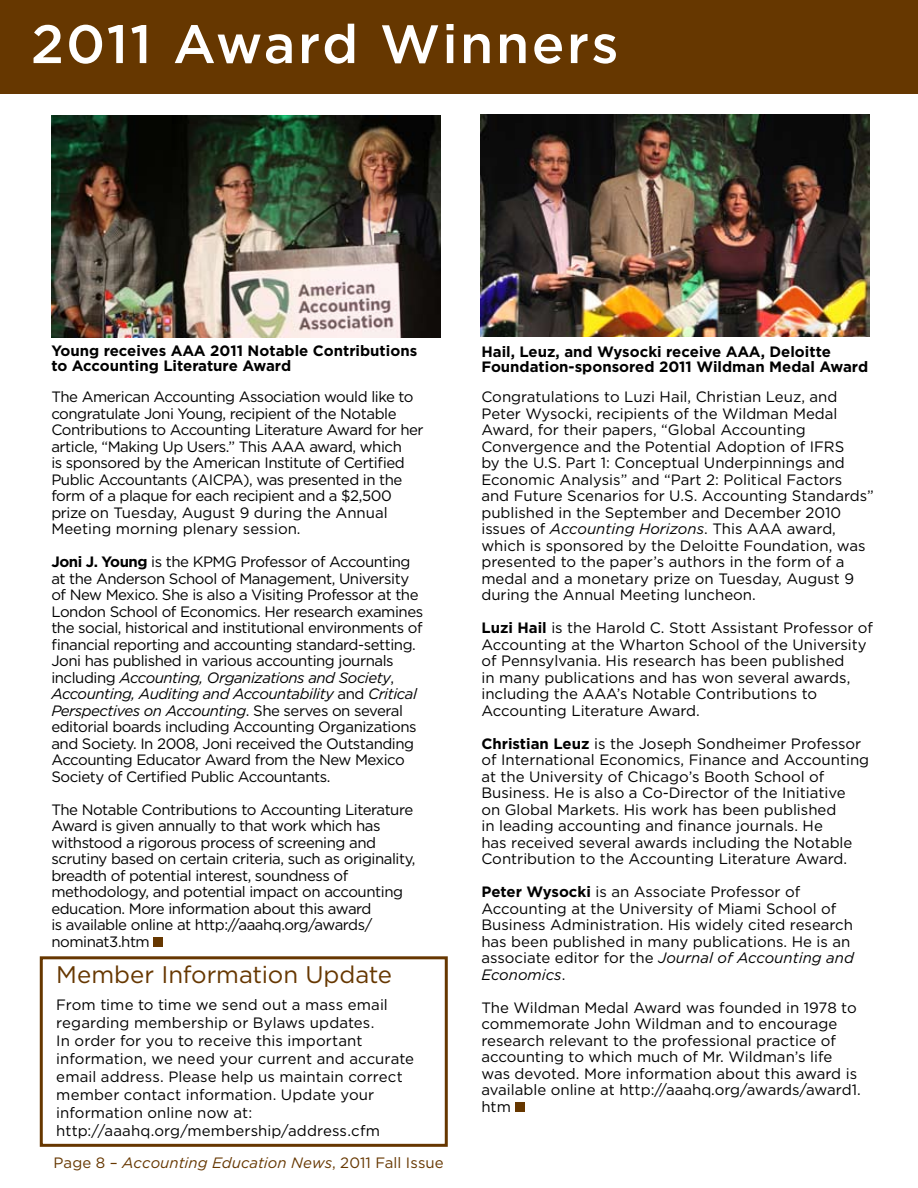
<style>
.page{position:relative;width:918px;height:1188px;background:#fff}
.page>*{position:absolute;margin:0;border:0;box-sizing:border-box;transform-origin:0 0}
.t1{font:500 54px "Gotham";letter-spacing:.04em;color:#fff}
.t2{font:24px "Gotham";color:#663700}
.t3{font:15px/16.5px "Gotham";letter-spacing:-.005em;color:#000}
.t4{font:15px/16.5px "Gotham";letter-spacing:-.03em;color:#000}
.t5{font:700 15px/15px "Gotham";color:#000}
.t6{font:italic 15px "Gotham";color:#663700}
.s1{font-weight:700}
.s2{font-style:italic}
.s3{font-style:normal}
</style>
<div class="page">
<div style="left:515px;top:1102px;width:10px;height:10px;background:#663700"></div>
<div style="left:154px;top:937px;width:9px;height:10px;background:#663700"></div>
<img style="left:480px;top:115px;width:390px;height:222px">
<img style="left:51px;top:115px;width:390px;height:222px">
<div style="left:0;top:0;width:918px;height:94px;background:#663700"></div>
<div style="left:40px;top:956px;width:408px;height:191px;border:3px solid #663700"></div>
<h1 class="t1" style="left:31px;top:9px;width:589px">2011 Award Winners</h1>
<p class="t5" style="left:51px;top:343px;width:367px">Young receives AAA 2011 Notable Contributions to Accounting Literature Award</p>
<p class="t4" style="left:51px;top:388px;width:374px">The American Accounting Association would like to congratulate Joni Young, recipient of the Notable Contributions to Accounting Literature Award for her article, “Making Up Users.” This AAA award, which<br>is sponsored by the American Institute of Certified Public Accountants (AICPA), was presented in the form of a plaque for each recipient and a $2,500 prize on Tuesday, August 9 during the Annual Meeting morning plenary session.</p>
<p class="t4" style="left:51px;top:553px;width:373px"><span class="s1">Joni J. Young</span> is the KPMG Professor of Accounting at the Anderson School of Management, University of New Mexico. She is also a Visiting Professor at the London School of Economics. Her research examines the social, historical and institutional environments of financial reporting and accounting standard-setting.<br>Joni has published in various accounting journals including <span class="s2">Accounting, Organizations and Society</span>, <span class="s2">Accounting, Auditing and Accountability</span> and <span class="s2">Critical Perspectives on Accounting</span>. She serves on several editorial boards including Accounting Organizations and Society. In 2008, Joni received the Outstanding Accounting Educator Award from the New Mexico Society of Certified Public Accountants.</p>
<p class="t4" style="left:51px;top:801px;width:366px">The Notable Contributions to Accounting Literature Award is given annually to that work which has withstood a rigorous process of screening and scrutiny based on certain criteria, such as originality, breadth of potential interest, soundness of methodology, and potential impact on accounting education. More information about this award<br>is available online at http://aaahq.org/awards/ nominat3.htm</p>
<h2 class="t2" style="left:56px;top:960px;width:337px">Member Information Update</h2>
<p class="t3" style="left:56px;top:996px;width:359px;line-height:18px">From time to time we send out a mass email regarding membership or Bylaws updates.<br>In order for you to receive this important information, we need your current and accurate email address. Please help us maintain correct member contact information. Update your information online now at: http://aaahq.org/membership/address.cfm</p>
<p class="t6" style="left:54px;top:1154px;width:392px"><span class="s3">Page 8 –</span> Accounting Education News<span class="s3">, 2011 Fall Issue</span></p>
<p class="t5" style="left:481px;top:344px;width:388px">Hail, Leuz, and Wysocki receive AAA, Deloitte<br>Foundation-sponsored 2011 Wildman Medal Award</p>
<p class="t3" style="left:481px;top:388px;width:394px">Congratulations to Luzi Hail, Christian Leuz, and Peter Wysocki, recipients of the Wildman Medal Award, for their papers, “Global Accounting Convergence and the Potential Adoption of IFRS<br>by the U.S. Part 1: Conceptual Underpinnings and Economic Analysis” and “Part 2: Political Factors and Future Scenarios for U.S. Accounting Standards” published in the September and December 2010 issues of <span class="s2">Accounting Horizons</span>. This AAA award, which is sponsored by the Deloitte Foundation, was presented to the paper’s authors in the form of a medal and a monetary prize on Tuesday, August 9 during the Annual Meeting luncheon.</p>
<p class="t3" style="left:481px;top:619px;width:393px"><span class="s1">Luzi Hail</span> is the Harold C. Stott Assistant Professor of Accounting at the Wharton School of the University of Pennsylvania. His research has been published<br>in many publications and has won several awards, including the AAA’s Notable Contributions to Accounting Literature Award.</p>
<p class="t3" style="left:481px;top:735px;width:389px"><span class="s1">Christian Leuz</span> is the Joseph Sondheimer Professor of International Economics, Finance and Accounting at the University of Chicago’s Booth School of Business. He is also a Co-Director of the Initiative<br>on Global Markets. His work has been published<br>in leading accounting and finance journals. He<br>has received several awards including the Notable Contribution to the Accounting Literature Award.</p>
<p class="t3" style="left:481px;top:883px;width:374px"><span class="s1">Peter Wysocki</span> is an Associate Professor of Accounting at the University of Miami School of Business Administration. His widely cited research has been published in many publications. He is an associate editor for the <span class="s2">Journal of Accounting and Economics</span>.</p>
<p class="t3" style="left:481px;top:999px;width:381px">The Wildman Medal Award was founded in 1978 to commemorate John Wildman and to encourage research relevant to the professional practice of accounting to which much of Mr. Wildman’s life was devoted. More information about this award is available online at http://aaahq.org/awards/award1. htm</p>
</div>
